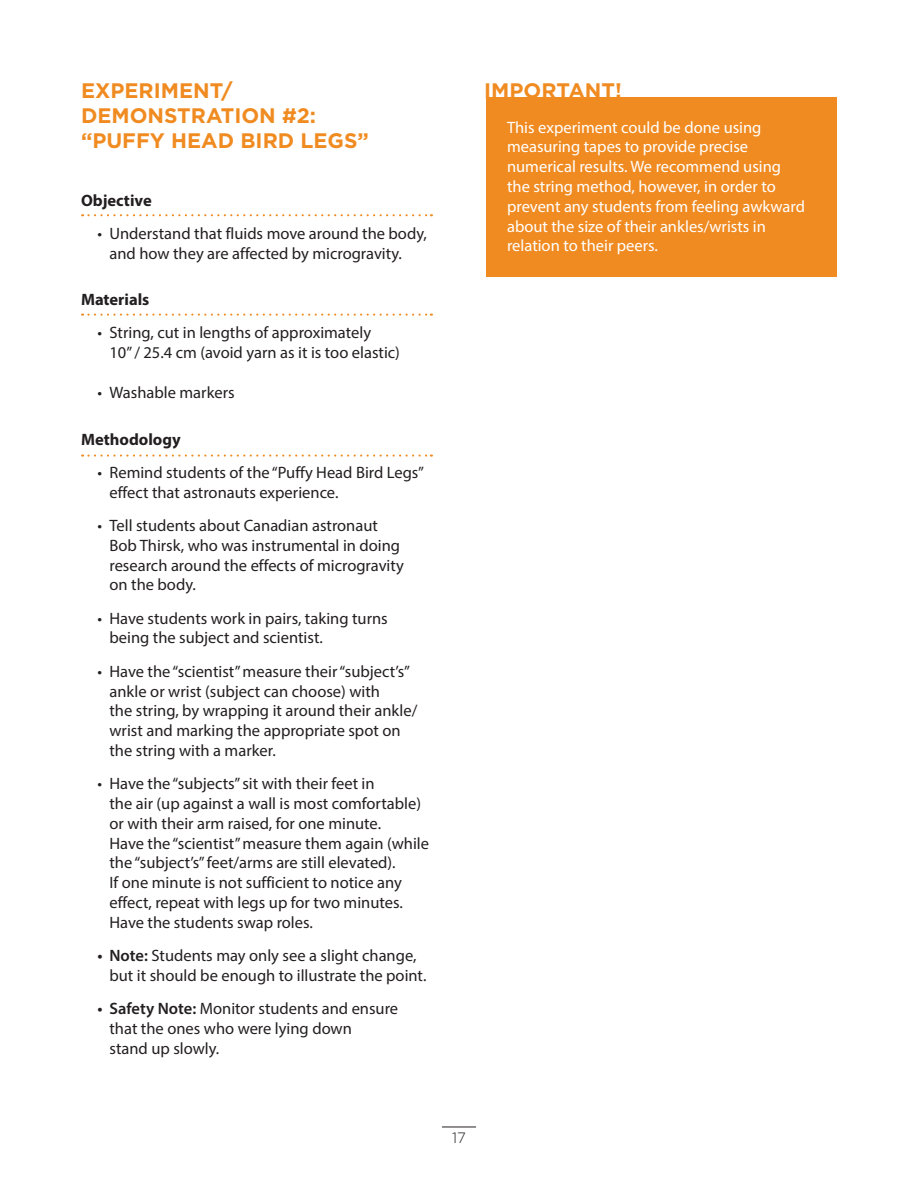
<style>
.page{position:relative;width:918px;height:1188px;background:#fff}
.page>*{position:absolute;margin:0;border:0;box-sizing:border-box;transform-origin:0 0}
.t1{font:700 21px/25.2px "Gotham";color:#f08b21}
.t2{font:16.5px/19.8px "Myriad Pro";color:#231f20}
.t3{font:16.5px/19.8px "Myriad Pro";color:#fff}
.t4{font:700 16.5px "Myriad Pro";color:#231f20}
.t5{font:300 15px "Gotham";color:#231f20}
.s1{font-weight:600}
</style>
<div class="page">
<hr style="left:442px;top:1127px;width:34px;height:1px;background:#231f20">
<svg style="left:82px;top:214px;width:350px;height:2px"></svg>
<svg style="left:82px;top:314px;width:350px;height:2px"></svg>
<svg style="left:82px;top:454px;width:350px;height:3px"></svg>
<div style="left:486px;top:97px;width:351px;height:179px;background:#f08b21"></div>
<p class="t1" style="left:81px;top:78px;width:289px">EXPERIMENT/<br>DEMONSTRATION #2: “PUFFY HEAD BIRD LEGS”</p>
<p class="t4" style="left:81px;top:189px;width:72px">Objective</p>
<p class="t2" style="left:110px;top:223px;width:319px;text-indent:-12px">• Understand that fluids move around the body, and how they are affected by microgravity.</p>
<p class="t4" style="left:81px;top:289px;width:70px">Materials</p>
<p class="t2" style="left:110px;top:323px;width:292px;text-indent:-12px">• String, cut in lengths of approximately<br>10” / 25.4 cm (avoid yarn as it is too elastic)</p>
<p class="t2" style="left:98px;top:382px;width:139px">• Washable markers</p>
<p class="t4" style="left:81px;top:428px;width:101px">Methodology</p>
<p class="t2" style="left:110px;top:462px;width:316px;text-indent:-12px">• Remind students of the “Puffy Head Bird Legs” effect that astronauts experience.</p>
<p class="t2" style="left:110px;top:515px;width:296px;text-indent:-12px">• Tell students about Canadian astronaut Bob Thirsk, who was instrumental in doing research around the effects of microgravity on the body.</p>
<p class="t2" style="left:110px;top:608px;width:280px;text-indent:-12px">• Have students work in pairs, taking turns being the subject and scientist.</p>
<p class="t2" style="left:110px;top:661px;width:309px;text-indent:-12px">• Have the “scientist” measure their “subject’s” ankle or wrist (subject can choose) with<br>the string, by wrapping it around their ankle/ wrist and marking the appropriate spot on the string with a marker.</p>
<p class="t2" style="left:110px;top:774px;width:321px;text-indent:-12px">• Have the “subjects” sit with their feet in<br>the air (up against a wall is most comfortable) or with their arm raised, for one minute.<br>Have the “scientist” measure them again (while the “subject’s” feet/arms are still elevated).<br>If one minute is not sufficient to notice any effect, repeat with legs up for two minutes.<br>Have the students swap roles.</p>
<p class="t2" style="left:110px;top:945px;width:318px;text-indent:-12px"><span class="s1">• Note:</span> Students may only see a slight change, but it should be enough to illustrate the point.</p>
<p class="t2" style="left:110px;top:999px;width:290px;text-indent:-12px"><span class="s1">• Safety Note:</span> Monitor students and ensure that the ones who were lying down<br>stand up slowly.</p>
<p class="t1" style="left:484px;top:78px;width:139px">IMPORTANT!</p>
<p class="t3" style="left:507px;top:117px;width:276px">This experiment could be done using measuring tapes to provide precise numerical results. We recommend using</p>
<p class="t3" style="left:507px;top:176px;width:300px">the string method, however, in order to prevent any students from feeling awkward about the size of their ankles/wrists in relation to their peers.</p>
<p class="t5" style="left:452px;top:1128px;width:15px">17</p>
</div>
